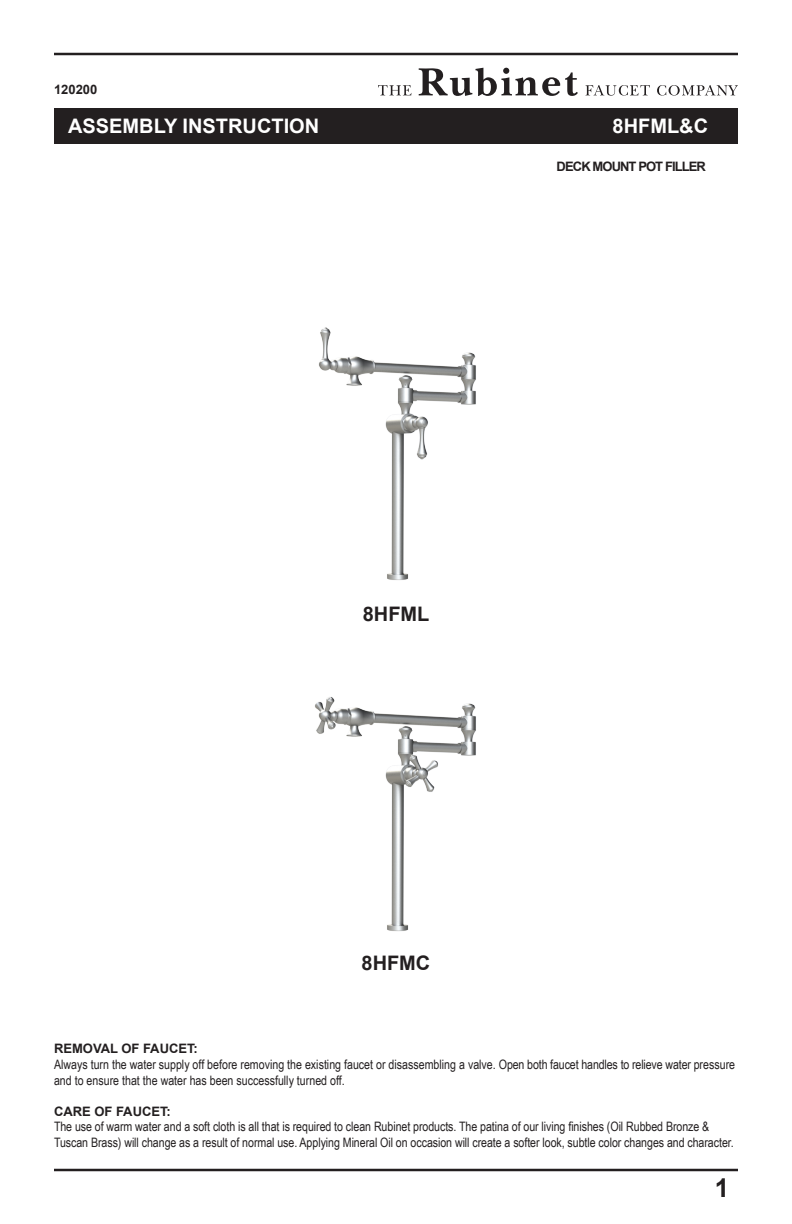
<style>
.page{position:relative;width:792px;height:1224px;background:#fff}
.page>*{position:absolute;margin:0;border:0;box-sizing:border-box;transform-origin:0 0}
.t1{font:700 26px "Arial";color:#231f20}
.t2{font:700 20px "Arial";color:#fff}
.t3{font:700 20px "Arial";color:#231f20}
.t4{font:13px/15.6px "Arial Narrow";letter-spacing:-.005em;color:#231f20}
.t5{font:700 13px "Arial";letter-spacing:-.07em;color:#231f20}
.s1{font-family:"Arial";font-weight:700}
</style>
<div class="page">
<img style="left:315px;top:697px;width:161px;height:234px">
<img style="left:319px;top:327px;width:157px;height:253px">
<svg style="left:378px;top:85px;width:33px;height:10px"></svg>
<svg style="left:419px;top:68px;width:159px;height:28px"></svg>
<svg style="left:585px;top:85px;width:65px;height:11px"></svg>
<svg style="left:657px;top:85px;width:81px;height:11px"></svg>
<hr style="left:54px;top:53px;width:684px;height:2px;background:#231f20">
<hr style="left:54px;top:1169px;width:684px;height:2px;background:#231f20">
<div style="left:54px;top:109px;width:684px;height:35px;background:#231f20"></div>
<p class="t5" style="left:54px;top:81px;width:45px">120200</p>
<p class="t2" style="left:68px;top:113px;width:253px">ASSEMBLY INSTRUCTION</p>
<p class="t2" style="left:613px;top:113px;width:97px">8HFML&amp;C</p>
<p class="t5" style="left:557px;top:158px;width:151px">DECK MOUNT POT FILLER</p>
<p class="t3" style="left:363px;top:600px;width:68px">8HFML</p>
<p class="t3" style="left:362px;top:949px;width:70px">8HFMC</p>
<p class="t4" style="left:54px;top:1041px;width:683px"><span class="s1">REMOVAL OF FAUCET:<br></span>Always turn the water supply off before removing the existing faucet or disassembling a valve. Open both faucet handles to relieve water pressure and to ensure that the water has been successfully turned off.</p>
<p class="t4" style="left:54px;top:1103px;width:681px"><span class="s1">CARE OF FAUCET:<br></span>The use of warm water and a soft cloth is all that is required to clean Rubinet products. The patina of our living finishes (Oil Rubbed Bronze &amp;<br>Tuscan Brass) will change as a result of normal use. Applying Mineral Oil on occasion will create a softer look, subtle color changes and character.</p>
<p class="t1" style="left:715px;top:1171px;width:16px">1</p>
</div>
